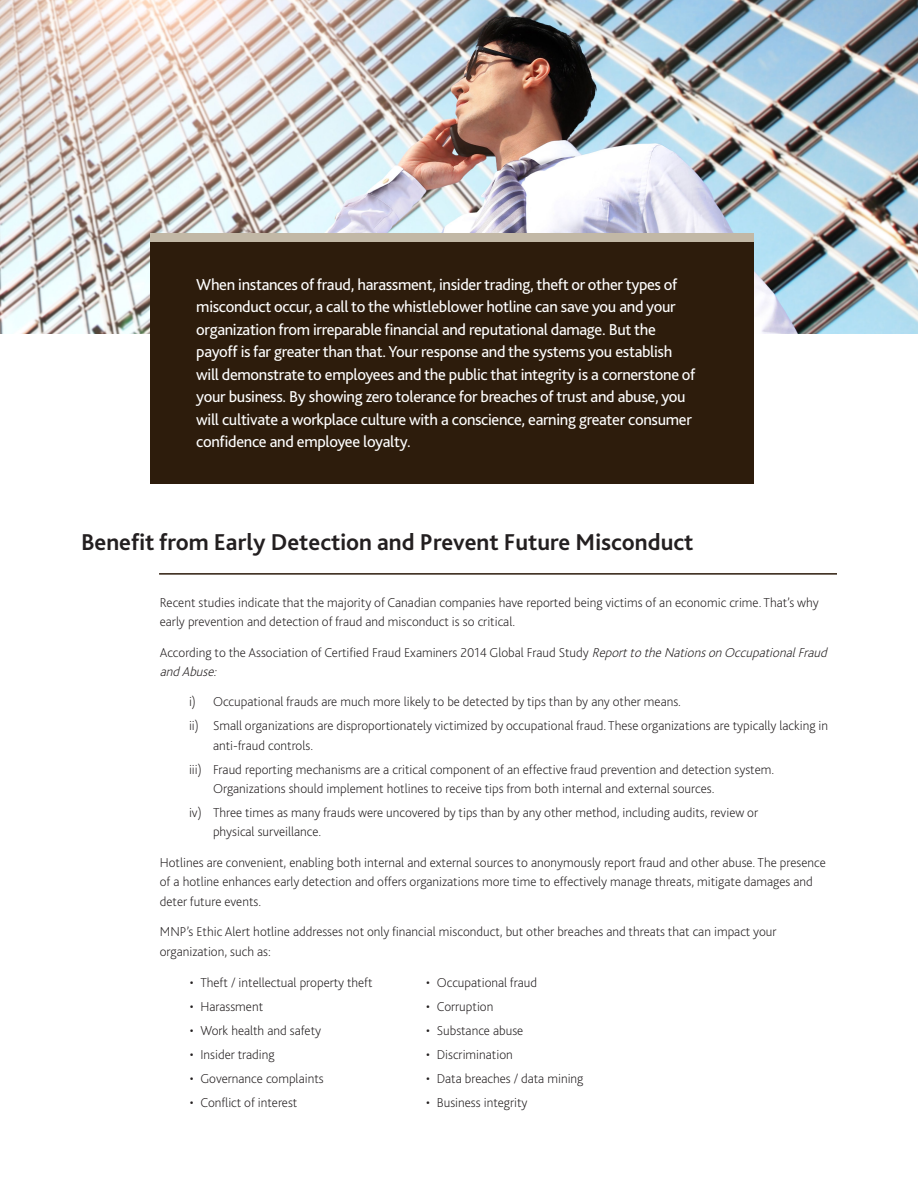
<style>
.page{position:relative;width:918px;height:1188px;background:#fff}
.page>*{position:absolute;margin:0;border:0;box-sizing:border-box;transform-origin:0 0}
.t1{font:700 24px "Bliss 2";color:#231f20}
.t2{font:16.5px/22.5px "Bliss 2";letter-spacing:-.02em;color:#fff}
.t3{font:200 13.5px/19.5px "Bliss 2";color:#231f20}
.s1{font-style:italic}
</style>
<div class="page">
<hr style="left:917px;top:1129px;width:1px;height:58px;background:#c2b8a6">
<img style="left:0;top:0;width:918px;height:334px">
<div style="left:151px;top:236px;width:603px;height:248px;background:#2d1c0c"></div>
<div style="left:151px;top:233px;width:603px;height:8px;background:#c2b8a6"></div>
<hr style="left:159px;top:573px;width:678px;height:2px;background:#2d1c0c">
<hr style="left:917px;top:1142px;width:1px;height:46px;background:#2d1c0c">
<p class="t2" style="left:196px;top:272px;width:501px">When instances of fraud, harassment, insider trading, theft or other types of misconduct occur, a call to the whistleblower hotline can save you and your organization from irreparable financial and reputational damage. But the payoff is far greater than that. Your response and the systems you establish will demonstrate to employees and the public that integrity is a cornerstone of your business. By showing zero tolerance for breaches of trust and abuse, you will cultivate a workplace culture with a conscience, earning greater consumer confidence and employee loyalty.</p>
<p class="t1" style="left:81px;top:527px;width:614px">Benefit from Early Detection and Prevent Future Misconduct</p>
<p class="t3" style="left:160px;top:592px;width:661px">Recent studies indicate that the majority of Canadian companies have reported being victims of an economic crime. That’s why early prevention and detection of fraud and misconduct is so critical.</p>
<p class="t3" style="left:160px;top:642px;width:672px">According to the Association of Certified Fraud Examiners 2014 Global Fraud Study <span class="s1">ReporttotheNationsonOccupationalFraud andAbuse:</span></p>
<p class="t3" style="left:189px;top:692px;width:494px">i) Occupational frauds are much more likely to be detected by tips than by any other means.</p>
<p class="t3" style="left:213px;top:716px;width:617px;text-indent:-24px">ii) Small organizations are disproportionately victimized by occupational fraud. These organizations are typically lacking in anti-fraud controls.</p>
<p class="t3" style="left:213px;top:759px;width:563px;text-indent:-24px">iii) Fraud reporting mechanisms are a critical component of an effective fraud prevention and detection system.<br>Organizations should implement hotlines to receive tips from both internal and external sources.</p>
<p class="t3" style="left:213px;top:802px;width:547px;text-indent:-24px">iv) Three times as many frauds were uncovered by tips than by any other method, including audits, review or physical surveillance.</p>
<p class="t3" style="left:160px;top:852px;width:667px">Hotlines are convenient, enabling both internal and external sources to anonymously report fraud and other abuse. The presence of a hotline enhances early detection and offers organizations more time to effectively manage threats, mitigate damages and deter future events.</p>
<p class="t3" style="left:160px;top:921px;width:618px">MNP’s Ethic Alert hotline addresses not only financial misconduct, but other breaches and threats that can impact your organization, such as:</p>
<p class="t3" style="left:190px;top:973px;width:184px">• Theft / intellectual property theft</p>
<p class="t3" style="left:190px;top:997px;width:75px">• Harassment</p>
<p class="t3" style="left:190px;top:1021px;width:133px">• Work health and safety</p>
<p class="t3" style="left:190px;top:1044px;width:86px">• Insider trading</p>
<p class="t3" style="left:190px;top:1068px;width:135px">• Governance complaints</p>
<p class="t3" style="left:190px;top:1092px;width:109px">• Conflict of interest</p>
<p class="t3" style="left:426px;top:973px;width:112px">• Occupational fraud</p>
<p class="t3" style="left:426px;top:997px;width:69px">• Corruption</p>
<p class="t3" style="left:426px;top:1021px;width:99px">• Substance abuse</p>
<p class="t3" style="left:426px;top:1044px;width:88px">• Discrimination</p>
<p class="t3" style="left:426px;top:1068px;width:159px">• Data breaches / data mining</p>
<p class="t3" style="left:426px;top:1092px;width:103px">• Business integrity</p>
</div>
